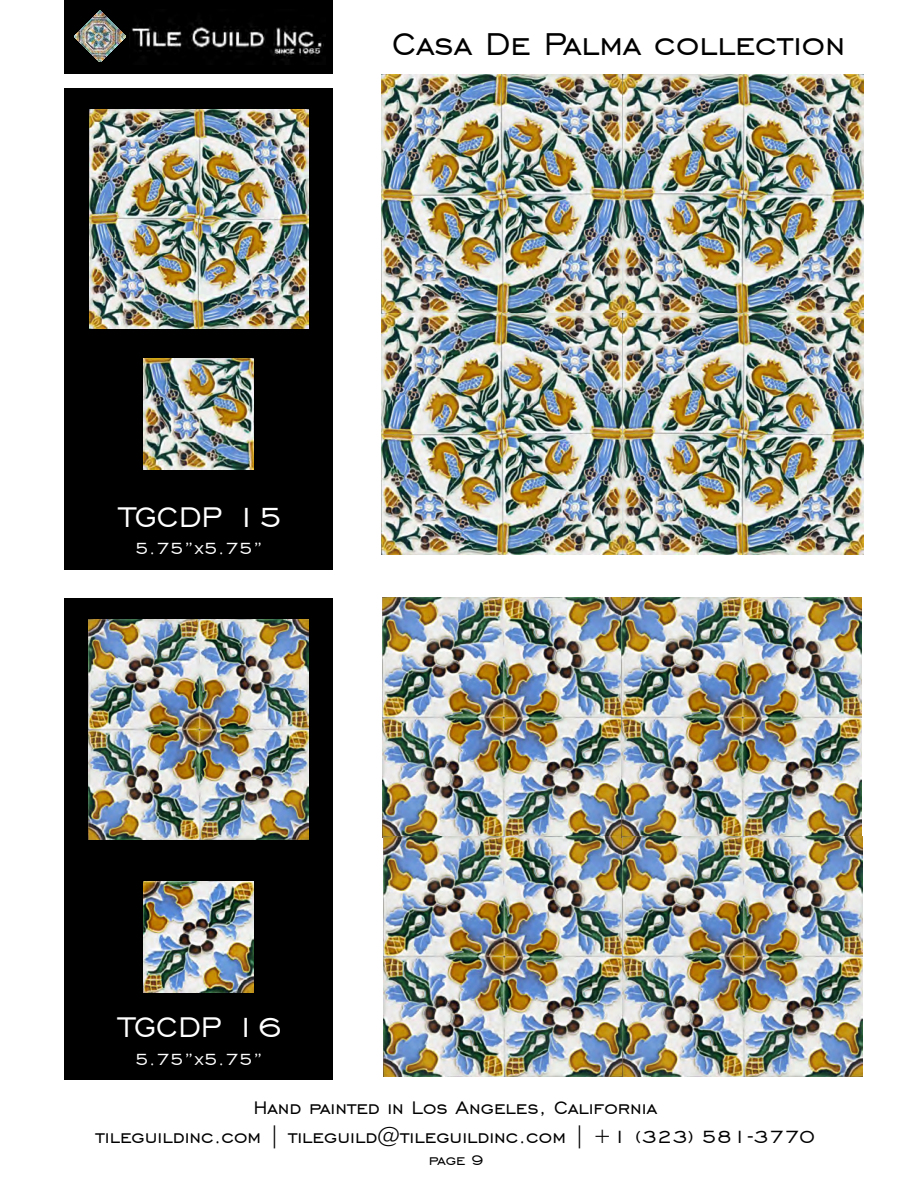
<style>
.page{position:relative;width:918px;height:1188px;background:#fff}
.page>*{position:absolute;margin:0;border:0;box-sizing:border-box;transform-origin:0 0}
.t1{font:39.9px "Engravers Gothic BT";color:#000}
.t2{font:36px "Engravers Gothic BT";color:#fff}
.t3{font:22.95px "Engravers Gothic BT";color:#000}
.t4{font:21px "Engravers Gothic BT";color:#fff}
.t5{font:18.3px "Engravers Gothic BT";color:#000}
</style>
<div class="page">
<div style="left:64px;top:0;width:269px;height:1080px;background:#000"></div>
<img style="left:64px;top:571px;width:269px;height:27px">
<img style="left:64px;top:74px;width:269px;height:13px">
<img style="left:130px;top:10px;width:195px;height:54px">
<img style="left:74px;top:10px;width:52px;height:52px">
<img style="left:89px;top:109px;width:219px;height:219px">
<img style="left:381px;top:74px;width:482px;height:480px">
<img style="left:144px;top:359px;width:109px;height:110px">
<img style="left:144px;top:881px;width:110px;height:112px">
<img style="left:89px;top:619px;width:220px;height:220px">
<img style="left:382px;top:598px;width:480px;height:479px">
<h1 class="t1" style="left:392px;top:22px;width:455px">Casa De Palma collection</h1>
<h2 class="t2" style="left:120px;top:497px;width:164px">TGCDP 15</h2>
<p class="t4" style="left:135px;top:536px;width:130px">5.75”x5.75”</p>
<h2 class="t2" style="left:119px;top:1007px;width:164px">TGCDP 16</h2>
<p class="t4" style="left:135px;top:1048px;width:130px">5.75”x5.75”</p>
<p class="t3" style="left:253px;top:1095px;width:405px">Hand painted in Los Angeles, California</p>
<p class="t5" style="left:429px;top:1150px;width:57px">page 9</p>
<p class="t3" style="left:96px;top:1124px;width:721px">tileguildinc.com | tileguild@tileguildinc.com | +1 (323) 581-3770</p>
</div>
